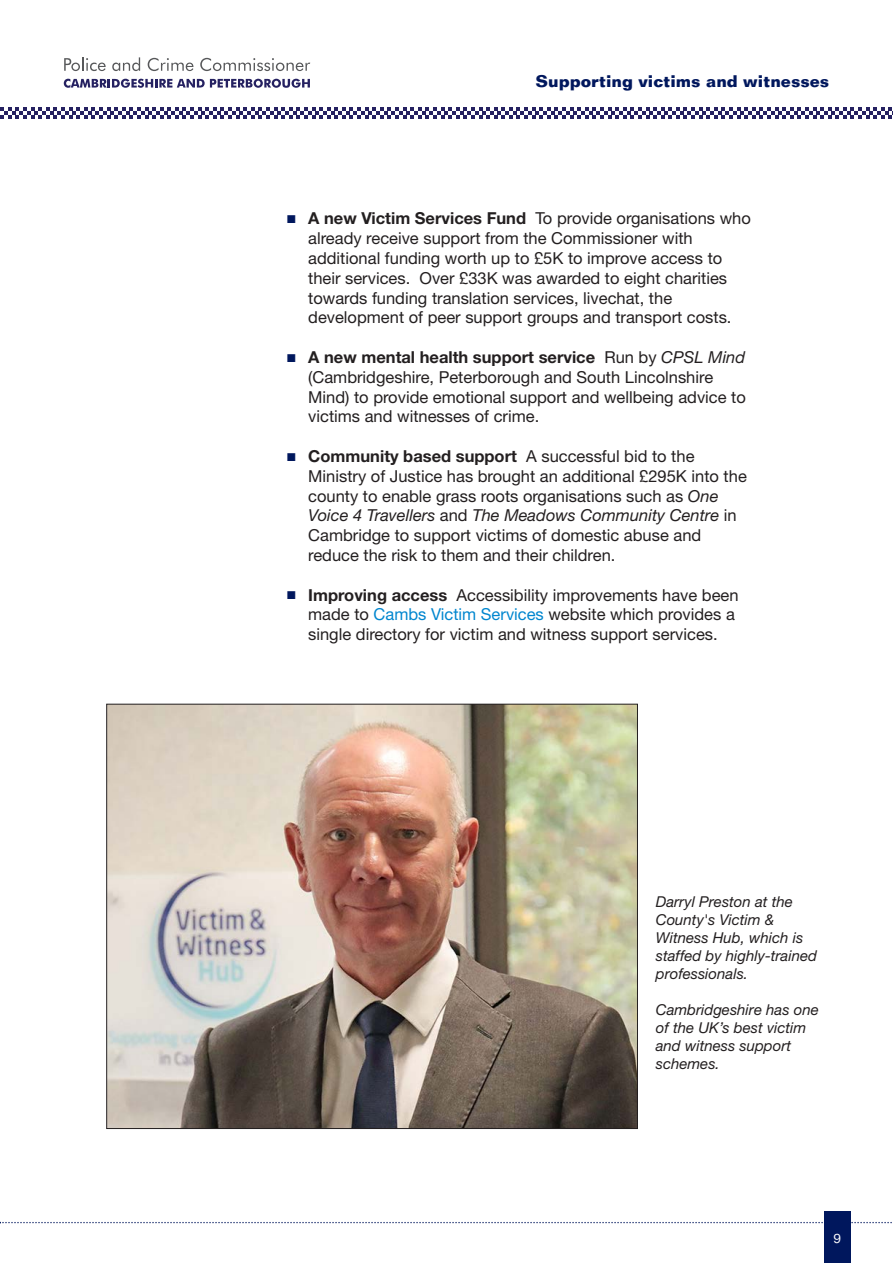
<style>
.page{position:relative;width:893px;height:1263px;background:#fff}
.page>*{position:absolute;margin:0;border:0;box-sizing:border-box;transform-origin:0 0}
.t1{font:16.5px/19.8px "Helvetica Neue LT Pro";color:#231f20}
.t2{font:700 16.5px "Folio BT";color:#00175d}
.t3{font:italic 15px/18px "Helvetica Neue LT Pro";color:#231f20}
.t4{font:13.5px "Folio BT";color:#fff}
.s1{color:#00175d}
.s2{font-weight:700}
.s3{font-style:italic}
.s4{color:#0086cf}
</style>
<div class="page">
<div style="left:824px;top:1212px;width:26px;height:51px;background:#00175d"></div>
<svg style="left:0;top:1222px;width:892px;height:1px"></svg>
<svg style="left:0;top:107px;width:893px;height:12px"></svg>
<svg style="left:64px;top:57px;width:42px;height:14px"></svg>
<svg style="left:112px;top:57px;width:28px;height:14px"></svg>
<svg style="left:148px;top:58px;width:45px;height:13px"></svg>
<svg style="left:200px;top:58px;width:110px;height:13px"></svg>
<svg style="left:64px;top:79px;width:246px;height:9px"></svg>
<img style="left:108px;top:706px;width:528px;height:421px">
<p class="t2" style="left:535px;top:75px;width:295px">Supporting victims and witnesses</p>
<p class="t1" style="left:308px;top:210px;width:444px;text-indent:-21px"><span class="s1">■</span> <span class="s2">A new Victim Services Fund</span> To provide organisations who already receive support from the Commissioner with additional funding worth up to £5K to improve access to their services. Over £33K was awarded to eight charities towards funding translation services, livechat, the development of peer support groups and transport costs.</p>
<p class="t1" style="left:308px;top:349px;width:439px;text-indent:-21px"><span class="s1">■</span> <span class="s2">A new mental health support service</span> Run by <span class="s3">CPSL Mind </span>(Cambridgeshire, Peterborough and South Lincolnshire Mind) to provide emotional support and wellbeing advice to victims and witnesses of crime.</p>
<p class="t1" style="left:308px;top:448px;width:440px;text-indent:-21px"><span class="s1">■</span> <span class="s2">Community based support</span> A successful bid to the Ministry of Justice has brought an additional £295K into the county to enable grass roots organisations such as <span class="s3">One Voice 4 Travellers</span> and <span class="s3">The Meadows Community Centre</span> in Cambridge to support victims of domestic abuse and reduce the risk to them and their children.</p>
<p class="t1" style="left:308px;top:587px;width:432px;text-indent:-21px"><span class="s1">■</span> <span class="s2">Improving access</span> Accessibility improvements have been made to <span class="s4">Cambs Victim Services</span> website which provides a single directory for victim and witness support services.</p>
<p class="t3" style="left:656px;top:894px;width:163px">Darryl Preston at the<br>County's Victim &amp;<br>Witness Hub, which is staffed by highly-trained professionals.</p>
<p class="t3" style="left:656px;top:1002px;width:164px">Cambridgeshire has one of the UK’s best victim and witness support schemes.</p>
<p class="t4" style="left:833px;top:1233px;width:9px">9</p>
</div>
